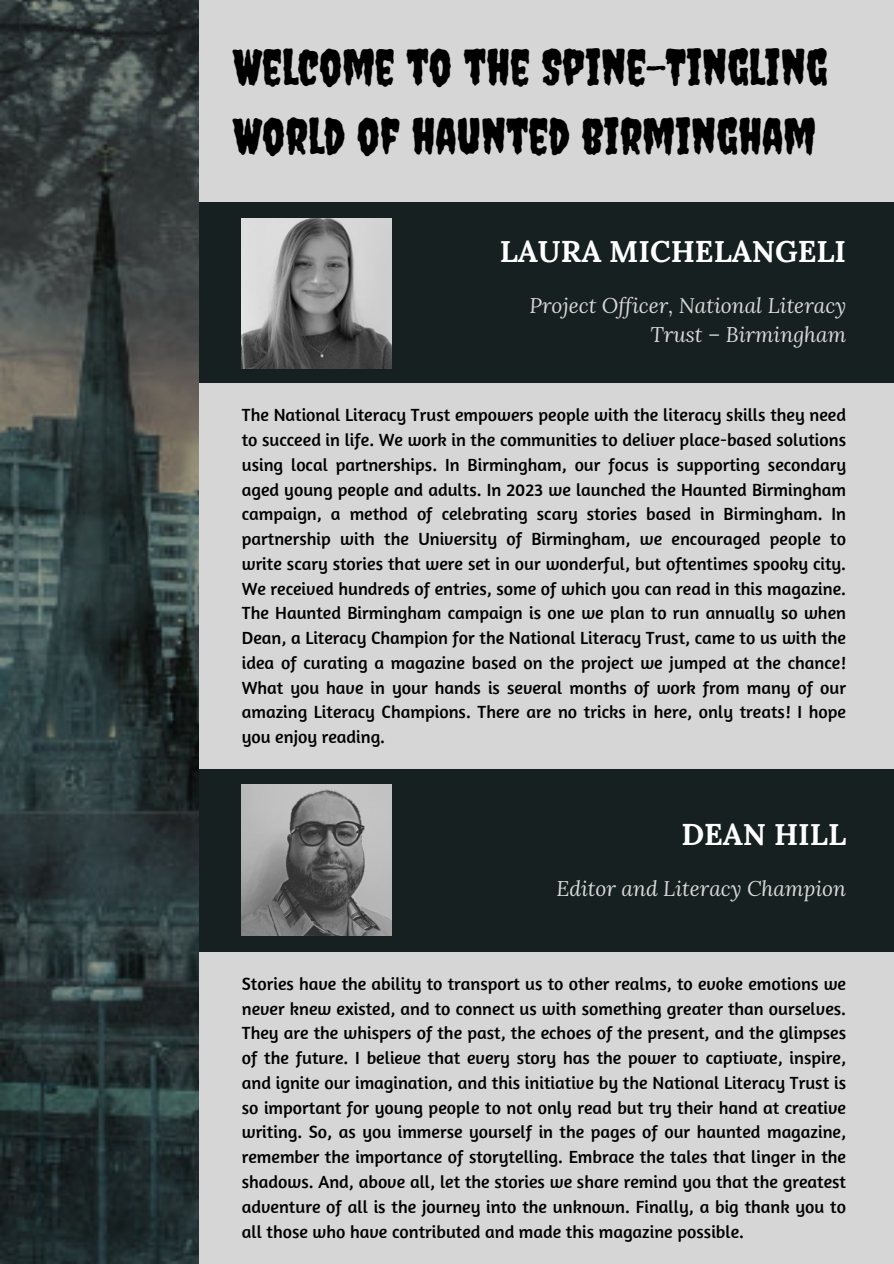
<style>
.page{position:relative;width:894px;height:1264px;background:#fff}
.page>*{position:absolute;margin:0;border:0;box-sizing:border-box;transform-origin:0 0}
.t1{font:49.5px/68.7px "Creepster";color:#000}
.t2{font:700 30px "Lora";color:#fff}
.t3{font:italic 21px/29.2px "Lora";color:#d9d9d9;text-align:right}
.t4{font:18px/24.8px "Amaranth";color:#000;text-align:justify}
</style>
<div class="page">
<div style="left:198px;top:199px;width:695px;height:184px;background:#162020"></div>
<img style="left:242px;top:218px;width:149px;height:150px">
<div style="left:198px;top:767px;width:695px;height:185px;background:#162020"></div>
<img style="left:242px;top:784px;width:149px;height:151px">
<div style="left:198px;top:383px;width:695px;height:385px;background:#d6d6d6"></div>
<div style="left:198px;top:0;width:695px;height:202px;background:#d6d6d6"></div>
<div style="left:198px;top:952px;width:695px;height:311px;background:#d6d6d6"></div>
<img style="left:0;top:0;width:198px;height:1263px">
<h3 class="t1" style="left:233px;top:33px;width:595px">WELCOME TO THE SPINE-TINGLING<br>WORLD OF HAUNTED BIRMINGHAM</h3>
<p class="t2" style="left:499px;top:232px;width:348px">LAURA MICHELANGELI</p>
<p class="t3" style="left:529px;top:290px;width:318px">Project Officer, National Literacy<br>Trust – Birmingham</p>
<h2 class="t4" style="left:242px;top:402px;width:605px">The National Literacy Trust empowers people with the literacy skills they need to succeed in life. We work in the communities to deliver place-based solutions using local partnerships. In Birmingham, our focus is supporting secondary aged young people and adults. In 2023 we launched the Haunted Birmingham campaign, a method of celebrating scary stories based in Birmingham. In partnership with the University of Birmingham, we encouraged people to write scary stories that were set in our wonderful, but oftentimes spooky city.<br>We received hundreds of entries, some of which you can read in this magazine.<br>The Haunted Birmingham campaign is one we plan to run annually so when Dean, a Literacy Champion for the National Literacy Trust, came to us with the idea of curating a magazine based on the project we jumped at the chance!<br>What you have in your hands is several months of work from many of our amazing Literacy Champions. There are no tricks in here, only treats! I hope you enjoy reading.</h2>
<h2 class="t2" style="left:681px;top:815px;width:166px">DEAN HILL</h2>
<h3 class="t3" style="left:556px;top:873px;width:291px">Editor and Literacy Champion</h3>
<p class="t4" style="left:242px;top:970px;width:605px">Stories have the ability to transport us to other realms, to evoke emotions we never knew existed, and to connect us with something greater than ourselves.<br>They are the whispers of the past, the echoes of the present, and the glimpses of the future. I believe that every story has the power to captivate, inspire, and ignite our imagination, and this initiative by the National Literacy Trust is so important for young people to not only read but try their hand at creative writing. So, as you immerse yourself in the pages of our haunted magazine, remember the importance of storytelling. Embrace the tales that linger in the shadows. And, above all, let the stories we share remind you that the greatest adventure of all is the journey into the unknown. Finally, a big thank you to all those who have contributed and made this magazine possible.</p>
</div>
